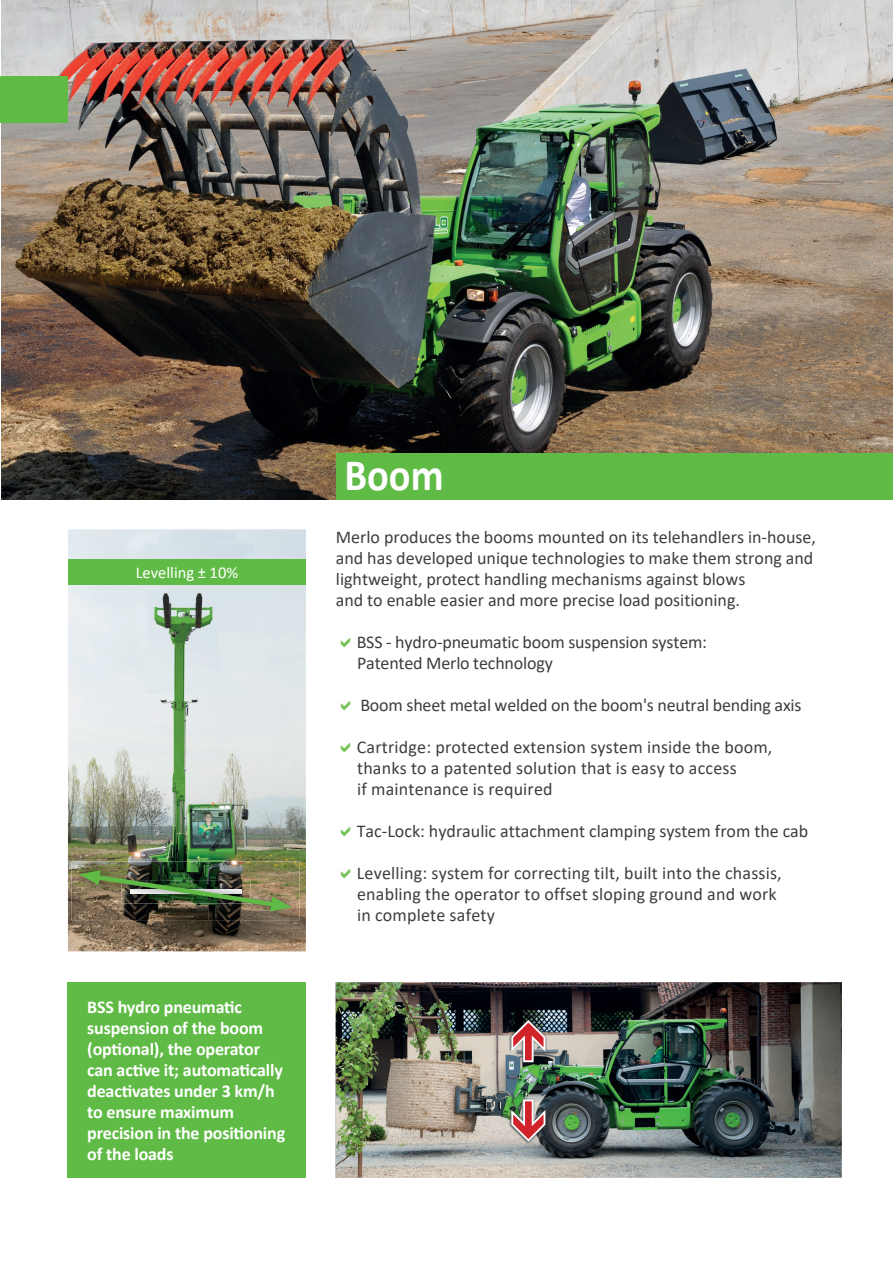
<style>
.page{position:relative;width:893px;height:1262px;background:#fff}
.page>*{position:absolute;margin:0;border:0;box-sizing:border-box;transform-origin:0 0}
.t1{font:700 45px "Calibri";color:#fff;scale:.9 1}
.t2{font:18px/21px "Calibri";color:#3e3e3f}
.t3{font:700 18px/21px "Calibri";letter-spacing:-.01em;color:#fff}
.t4{font:16.5px "Calibri";color:#fff}
</style>
<div class="page">
<img style="left:1px;top:0;width:892px;height:500px">
<div style="left:0;top:76px;width:68px;height:47px;background:#60bb46"></div>
<div style="left:336px;top:453px;width:557px;height:47px;background:#60bb46"></div>
<img style="left:336px;top:982px;width:506px;height:196px">
<div style="left:68px;top:982px;width:238px;height:196px;background:#60bb46"></div>
<img style="left:68px;top:529px;width:238px;height:422px">
<img style="left:72px;top:861px;width:227px;height:59px">
<img style="left:79px;top:870px;width:213px;height:41px">
<div style="left:68px;top:559px;width:238px;height:25px;background:#60bb46"></div>
<img style="left:509px;top:1018px;width:39px;height:126px">
<svg style="left:510px;top:1019px;width:37px;height:44px;background:#97696d"></svg>
<svg style="left:510px;top:1098px;width:37px;height:45px;background:#a57c77"></svg>
<p class="t4" style="left:136px;top:561px;width:104px">Levelling ± 10%</p>
<p class="t3" style="left:87px;top:996px;width:199px">BSS hydro pneumatic suspension of the boom (optional), the operator can active it; automatically deactivates under 3 km/h to ensure maximum precision in the positioning of the loads</p>
<h1 class="t1" style="left:344px;top:443px;width:112px">Boom</h1>
<p class="t2" style="left:336px;top:526px;width:482px">Merlo produces the booms mounted on its telehandlers in-house, and has developed unique technologies to make them strong and lightweight, protect handling mechanisms against blows<br>and to enable easier and more precise load positioning.</p>
<p class="t2" style="left:357px;top:631px;width:352px">BSS - hydro-pneumatic boom suspension system:<br>Patented Merlo technology</p>
<p class="t2" style="left:360px;top:694px;width:443px">Boom sheet metal welded on the boom's neutral bending axis</p>
<p class="t2" style="left:357px;top:736px;width:417px">Cartridge: protected extension system inside the boom, thanks to a patented solution that is easy to access<br>if maintenance is required</p>
<p class="t2" style="left:357px;top:820px;width:453px">Tac-Lock: hydraulic attachment clamping system from the cab</p>
<p class="t2" style="left:357px;top:862px;width:426px">Levelling: system for correcting tilt, built into the chassis, enabling the operator to offset sloping ground and work in complete safety</p>
</div>
